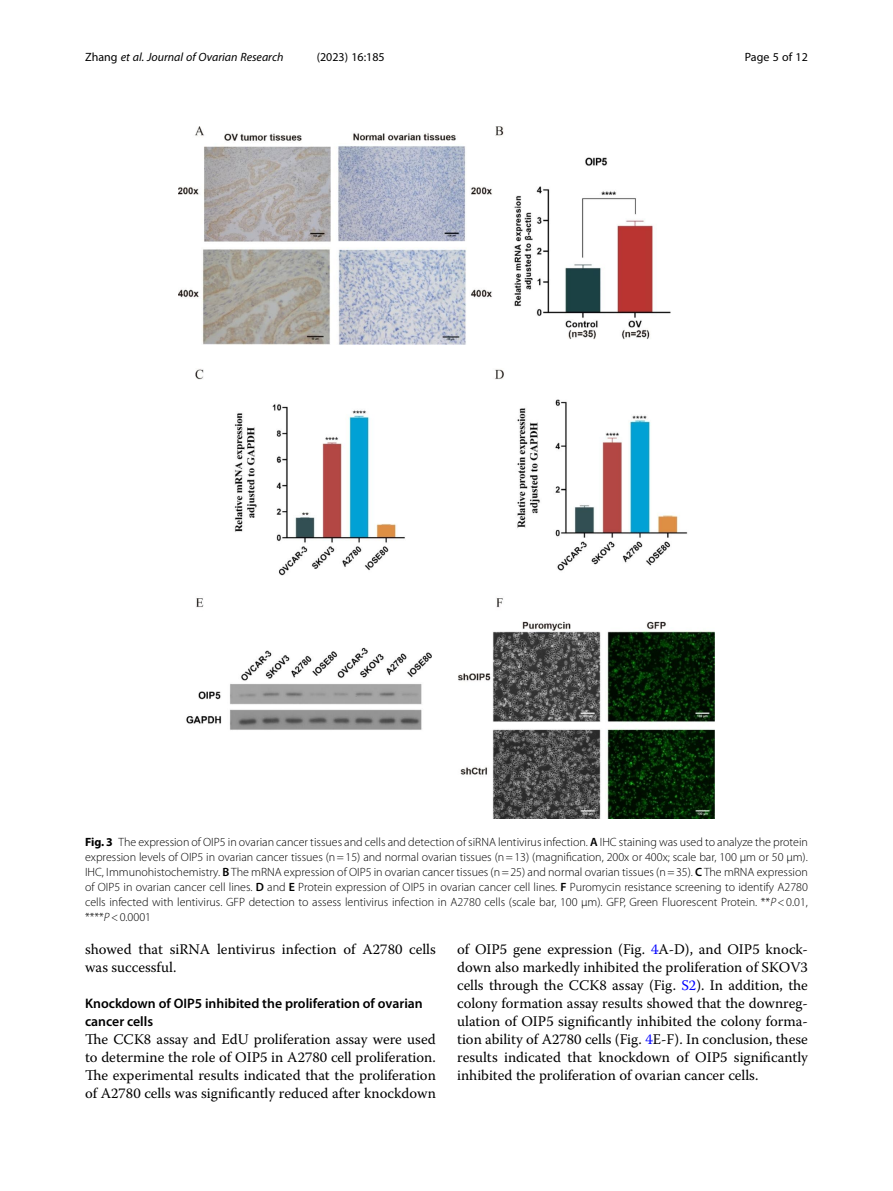
<style>
.page{position:relative;width:893px;height:1191px;background:#fff}
.page>*{position:absolute;margin:0;border:0;box-sizing:border-box;transform-origin:0 0}
.Body_Text{font:14.7px/18px "Warnock Pro";color:#000;text-align:justify}
.Head_2{font:600 13.8px/18px "Myriad Pro";color:#000}
.Figure_Caption{font:300 12px/15px "Myriad Pro";color:#000;text-align:justify}
.t1{font:italic 12px "Myriad Pro";color:#000}
.t2{font:12px "Myriad Pro";color:#000}
.s1{font-style:normal}
.s2{font-weight:700}
.s3{font-weight:600}
.s4{font-style:italic}
.s5{color:#00f}
</style>
<div class="page">
<img style="left:178px;top:126px;width:536px;height:693px">
<p class="t1" style="left:85px;top:50px;width:200px"><span class="s1">Zhang</span> et al. Journal of Ovarian Research</p>
<p class="t2" style="left:317px;top:50px;width:70px">(2023) 16:185</p>
<p class="t2" style="left:745px;top:50px;width:65px">Page 5 of 12</p>
<p class="Figure_Caption" style="left:85px;top:834px;width:724px"><span class="s2">Fig. 3</span> The expression of OIP5 in ovarian cancer tissues and cells and detection of siRNA lentivirus infection. <span class="s3">A</span> IHC staining was used to analyze the protein expression levels of OIP5 in ovarian cancer tissues (n=15) and normal ovarian tissues (n=13) (magnification, 200x or 400x; scale bar, 100 μm or 50 μm).<br>IHC, Immunohistochemistry. <span class="s3">B</span> The mRNA expression of OIP5 in ovarian cancer tissues (n=25) and normal ovarian tissues (n=35). <span class="s3">C</span> The mRNA expression of OIP5 in ovarian cancer cell lines. <span class="s3">D</span> and <span class="s3">E</span> Protein expression of OIP5 in ovarian cancer cell lines. <span class="s3">F</span> Puromycin resistance screening to identify A2780 cells infected with lentivirus. GFP detection to assess lentivirus infection in A2780 cells (scale bar, 100 μm). GFP, Green Fluorescent Protein. **<span class="s4">P</span>&lt;0.01, ****<span class="s4">P</span>&lt;0.0001</p>
<p class="Body_Text" style="left:85px;top:940px;width:352px">showed that siRNA lentivirus infection of A2780 cells was successful.</p>
<p class="Head_2" style="left:85px;top:994px;width:339px">Knockdown of OIP5 inhibited the proliferation of ovarian cancer cells</p>
<p class="Body_Text" style="left:85px;top:1030px;width:352px">The CCK8 assay and EdU proliferation assay were used to determine the role of OIP5 in A2780 cell proliferation.<br>The experimental results indicated that the proliferation of A2780 cells was significantly reduced after knockdown</p>
<p class="Body_Text" style="left:457px;top:940px;width:352px">of OIP5 gene expression (Fig. <span class="s5">4</span>A-D), and OIP5 knock&shy;down also markedly inhibited the proliferation of SKOV3 cells through the CCK8 assay (Fig. <span class="s5">S2</span>). In addition, the colony formation assay results showed that the downreg&shy;ulation of OIP5 significantly inhibited the colony forma&shy;tion ability of A2780 cells (Fig. <span class="s5">4</span>E-F). In conclusion, these results indicated that knockdown of OIP5 significantly inhibited the proliferation of ovarian cancer cells.</p>
</div>
